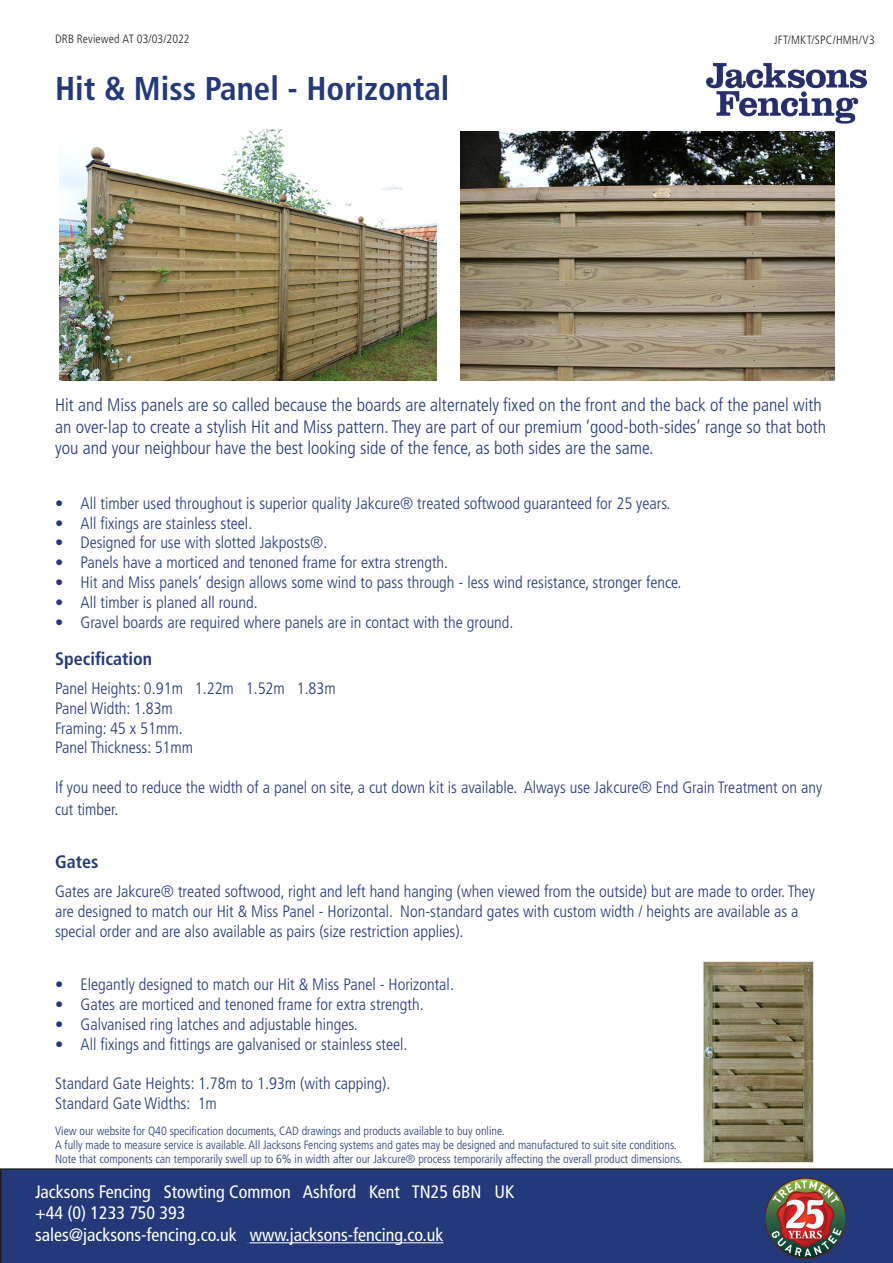
<style>
.page{position:relative;width:893px;height:1263px;background:#fff}
.page>*{position:absolute;margin:0;border:0;box-sizing:border-box;transform-origin:0 0}
.t1{font:700 condensed 33px "Frutiger LT Std";color:#243979}
.t2{font:300 condensed 18px/21.6px "Frutiger LT Std";color:#243979}
.t3{font:condensed 18px/21.6px "Frutiger LT Std";color:#fff}
.t4{font:700 condensed 18px "Frutiger LT Std";color:#243979}
.t5{font:300 condensed 16.5px/19.8px "Frutiger LT Std";color:#243979}
.t6{font:300 condensed 12px/14.4px "Frutiger LT Std";color:#243979}
.t7{font:300 condensed 12px "Frutiger LT Std";letter-spacing:.01em;color:#231f20}
</style>
<div class="page">
<img style="left:461px;top:132px;width:373px;height:249px">
<img style="left:59px;top:130px;width:377px;height:251px">
<img style="left:707px;top:63px;width:160px;height:60px">
<div style="left:0;top:1168px;width:893px;height:95px;background:#243979"></div>
<hr style="left:250px;top:1242px;width:193px;height:1px;background:#fff">
<img style="left:766px;top:1178px;width:80px;height:81px">
<img style="left:703px;top:961px;width:111px;height:202px">
<p class="t7" style="left:55px;top:32px;width:136px">DRB Reviewed AT 03/03/2022</p>
<p class="t7" style="left:774px;top:33px;width:102px">JFT/MKT/SPC/HMH/V3</p>
<h1 class="t1" style="left:55px;top:69px;width:396px">Hit &amp; Miss Panel - Horizontal</h1>
<p class="t2" style="left:55px;top:394px;width:773px">Hit and Miss panels are so called because the boards are alternately fixed on the front and the back of the panel with an over-lap to create a stylish Hit and Miss pattern. They are part of our premium ‘good-both-sides’ range so that both you and your neighbour have the best looking side of the fence, as both sides are the same.</p>
<p class="t5" style="left:55px;top:493px;width:617px">• All timber used throughout is superior quality Jakcure® treated softwood guaranteed for 25 years.</p>
<p class="t5" style="left:55px;top:513px;width:199px">• All fixings are stainless steel.</p>
<p class="t5" style="left:55px;top:533px;width:274px">• Designed for use with slotted Jakposts®.</p>
<p class="t5" style="left:55px;top:553px;width:395px">• Panels have a morticed and tenoned frame for extra strength.</p>
<p class="t5" style="left:55px;top:573px;width:628px">• Hit and Miss panels’ design allows some wind to pass through - less wind resistance, stronger fence.</p>
<p class="t5" style="left:55px;top:592px;width:204px">• All timber is planed all round.</p>
<p class="t5" style="left:55px;top:612px;width:460px">• Gravel boards are required where panels are in contact with the ground.</p>
<p class="t4" style="left:55px;top:648px;width:99px">Specification</p>
<p class="t5" style="left:55px;top:679px;width:282px">Panel Heights: 0.91m 1.22m 1.52m 1.83m<br>Panel Width: 1.83m<br>Framing: 45 x 51mm.<br>Panel Thickness: 51mm</p>
<p class="t5" style="left:55px;top:777px;width:768px;line-height:21.6px">If you need to reduce the width of a panel on site, a cut down kit is available. Always use Jakcure® End Grain Treatment on any cut timber.</p>
<p class="t4" style="left:55px;top:851px;width:45px">Gates</p>
<p class="t5" style="left:55px;top:882px;width:761px">Gates are Jakcure® treated softwood, right and left hand hanging (when viewed from the outside) but are made to order. They are designed to match our Hit &amp; Miss Panel - Horizontal. Non-standard gates with custom width / heights are available as a special order and are also available as pairs (size restriction applies).</p>
<p class="t5" style="left:55px;top:975px;width:400px">• Elegantly designed to match our Hit &amp; Miss Panel - Horizontal.</p>
<p class="t5" style="left:55px;top:995px;width:370px">• Gates are morticed and tenoned frame for extra strength.</p>
<p class="t5" style="left:55px;top:1015px;width:304px">• Galvanised ring latches and adjustable hinges.</p>
<p class="t5" style="left:55px;top:1034px;width:354px">• All fixings and fittings are galvanised or stainless steel.</p>
<p class="t5" style="left:55px;top:1074px;width:337px">Standard Gate Heights: 1.78m to 1.93m (with capping).<br>Standard Gate Widths: 1m</p>
<p class="t6" style="left:55px;top:1123px;width:629px">View our website for Q40 specification documents, CAD drawings and products available to buy online.<br>A fully made to measure service is available. All Jacksons Fencing systems and gates may be designed and manufactured to suit site conditions.<br>Note that components can temporarily swell up to 6% in width after our Jakcure® process temporarily affecting the overall product dimensions.</p>
<p class="t3" style="left:35px;top:1181px;width:481px">Jacksons Fencing Stowting Common Ashford Kent TN25 6BN UK +44 (0) 1233 750 393<br>sales@jacksons-fencing.co.uk www.jacksons-fencing.co.uk</p>
</div>
